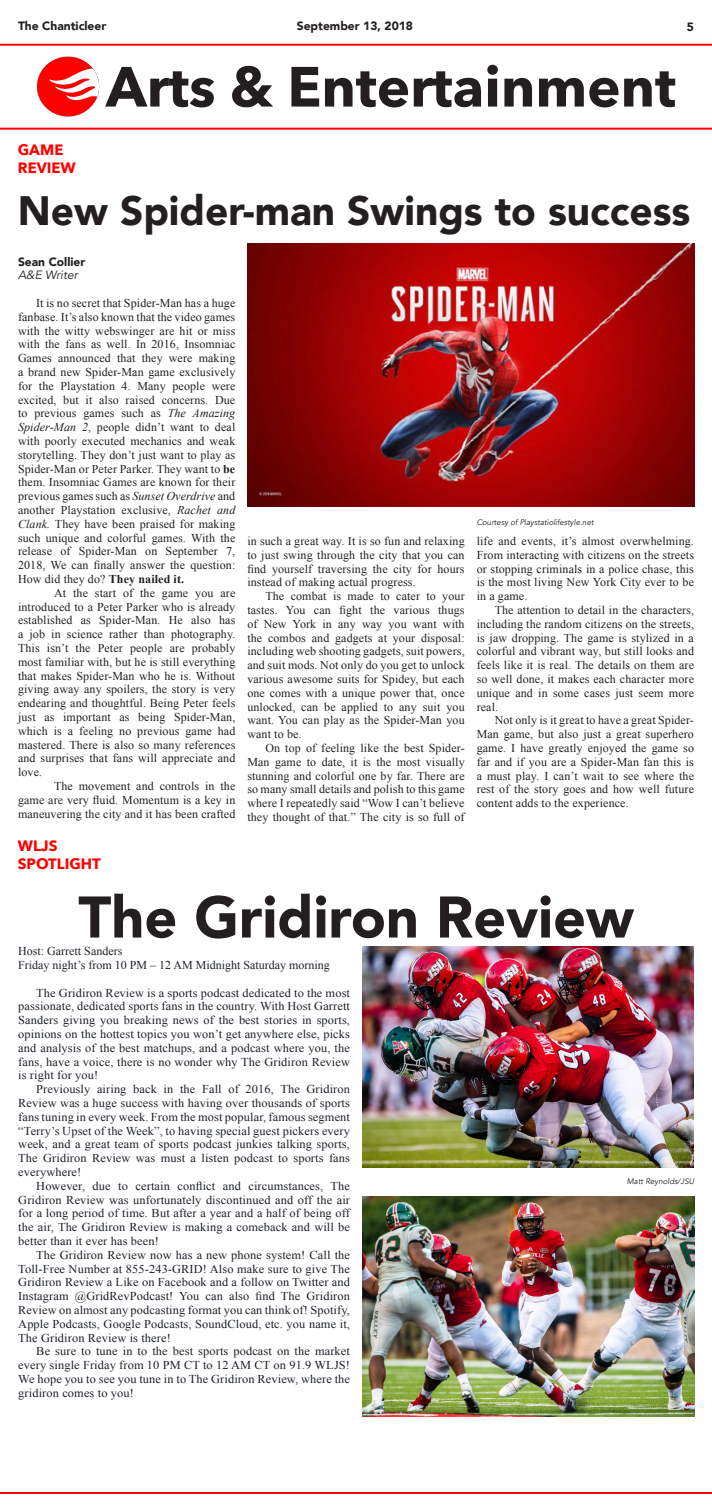
<style>
.page{position:relative;width:712px;height:1512px;background:#fff}
.page>*{position:absolute;margin:0;border:0;box-sizing:border-box;transform-origin:0 0}
.t1{font:900 58px "Avenir";color:#231f20}
.t2{font:700 56px "Avenir Next";color:#231f20}
.t3{font:900 41px "Avenir";color:#231f20}
.t4{font:700 15px/18px "Avenir Next";color:#f00}
.t5{font:12px/13.8px "Times New Roman";letter-spacing:.01em;color:#231f20;text-align:justify}
.t6{font:12px/13.8px "Times New Roman";letter-spacing:.01em;color:#1d2129;text-align:justify}
.t7{font:900 12px "Avenir";color:#231f20}
.t8{font:italic 12px "Avenir";color:#231f20}
.t9{font:italic 8px "Avenir";color:#231f20}
.s1{font-style:italic}
.s2{font-weight:700}
</style>
<div class="page">
<img style="left:37px;top:56px;width:63px;height:61px">
<hr style="left:0;top:128px;width:711px;height:2px;background:#f00">
<hr style="left:0;top:44px;width:711px;height:2px;background:#f00">
<hr style="left:0;top:1492px;width:711px;height:2px;background:#f00">
<img style="left:247px;top:243px;width:447px;height:264px">
<img style="left:362px;top:947px;width:331px;height:221px">
<img style="left:362px;top:1196px;width:331px;height:221px">
<p class="t7" style="left:18px;top:16px;width:90px">The Chanticleer</p>
<p class="t7" style="left:297px;top:16px;width:118px">September 13, 2018</p>
<p class="t7" style="left:686px;top:16px;width:9px">5</p>
<p class="t4" style="left:18px;top:141px;width:59px">GAME<br>REVIEW</p>
<p class="t2" style="left:106px;top:38px;width:571px">Arts &amp; Entertainment</p>
<p class="t3" style="left:18px;top:175px;width:673px">New Spider-man Swings to success</p>
<p class="t7" style="left:18px;top:251px;width:69px">Sean Collier</p>
<p class="t8" style="left:18px;top:268px;width:61px">A&amp;E Writer</p>
<p class="t5" style="left:18px;top:296px;width:219px;text-indent:18px">It is no secret that Spider-Man has a huge fanbase. It’s also known that the video games with the witty webswinger are hit or miss with the fans as well. In 2016, Insomniac Games announced that they were making a brand new Spider-Man game exclusively for the Playstation 4. Many people were excited, but it also raised concerns. Due to previous games such as <span class="s1">The Amazing Spider-Man 2</span>, people didn’t want to deal with poorly executed mechanics and weak storytelling. They don’t just want to play as Spider-Man or Peter Parker. They want to <span class="s2">be </span>them. Insomniac Games are known for their previous games such as <span class="s1">Sunset Overdrive</span> and another Playstation exclusive, <span class="s1">Rachet and Clank.</span> They have been praised for making such unique and colorful games. With the release of Spider-Man on September 7, 2018, We can finally answer the question:<br>How did they do? <span class="s2">They nailed it.</span></p>
<p class="t5" style="left:18px;top:586px;width:219px;text-indent:36px">At the start of the game you are introduced to a Peter Parker who is already established as Spider-Man. He also has a job in science rather than photography.<br>This isn’t the Peter people are probably most familiar with, but he is still everything that makes Spider-Man who he is. Without giving away any spoilers, the story is very endearing and thoughtful. Being Peter feels just as important as being Spider-Man, which is a feeling no previous game had mastered. There is also so many references and surprises that fans will appreciate and love.</p>
<p class="t5" style="left:18px;top:779px;width:219px;text-indent:36px">The movement and controls in the game are very fluid. Momentum is a key in maneuvering the city and it has been crafted</p>
<p class="t4" style="left:18px;top:837px;width:85px">WLJS<br>SPOTLIGHT</p>
<p class="t5" style="left:247px;top:534px;width:219px">in such a great way. It is so fun and relaxing to just swing through the city that you can find yourself traversing the city for hours instead of making actual progress.</p>
<p class="t5" style="left:247px;top:589px;width:219px;text-indent:18px">The combat is made to cater to your tastes. You can fight the various thugs of New York in any way you want with the combos and gadgets at your disposal: including web shooting gadgets, suit powers, and suit mods. Not only do you get to unlock various awesome suits for Spidey, but each one comes with a unique power that, once unlocked, can be applied to any suit you want. You can play as the Spider-Man you want to be.</p>
<p class="t5" style="left:247px;top:741px;width:219px;text-indent:18px">On top of feeling like the best Spider-Man game to date, it is the most visually stunning and colorful one by far. There are so many small details and polish to this game where I repeatedly said “Wow I can’t believe they thought of that.” The city is so full of</p>
<p class="t9" style="left:476px;top:517px;width:119px">Courtesy of Playstatiolifestyle.net</p>
<p class="t5" style="left:476px;top:534px;width:219px">life and events, it’s almost overwhelming.<br>From interacting with citizens on the streets or stopping criminals in a police chase, this is the most living New York City ever to be in a game.</p>
<p class="t5" style="left:476px;top:603px;width:219px;text-indent:18px">The attention to detail in the characters, including the random citizens on the streets, is jaw dropping. The game is stylized in a colorful and vibrant way, but still looks and feels like it is real. The details on them are so well done, it makes each character more unique and in some cases just seem more real.</p>
<p class="t5" style="left:476px;top:713px;width:219px;text-indent:18px">Not only is it great to have a great Spider-Man game, but also just a great superhero game. I have greatly enjoyed the game so far and if you are a Spider-Man fan this is a must play. I can’t wait to see where the rest of the story goes and how well future content adds to the experience.</p>
<p class="t1" style="left:78px;top:868px;width:557px">The Gridiron Review</p>
<p class="t6" style="left:18px;top:958px;width:313px">Friday night’s from 10 PM – 12 AM Midnight Saturday morning</p>
<p class="t6" style="left:18px;top:985px;width:333px;text-indent:18px">The Gridiron Review is a sports podcast dedicated to the most passionate, dedicated sports fans in the country. With Host Garrett Sanders giving you breaking news of the best stories in sports, opinions on the hottest topics you won’t get anywhere else, picks and analysis of the best matchups, and a podcast where you, the fans, have a voice, there is no wonder why The Gridiron Review is right for you!</p>
<p class="t6" style="left:18px;top:1082px;width:333px;text-indent:18px">Previously airing back in the Fall of 2016, The Gridiron Review was a huge success with having over thousands of sports fans tuning in every week. From the most popular, famous segment “Terry’s Upset of the Week”, to having special guest pickers every week, and a great team of sports podcast junkies talking sports, The Gridiron Review was must a listen podcast to sports fans everywhere!</p>
<p class="t6" style="left:18px;top:1179px;width:333px;text-indent:18px">However, due to certain conflict and circumstances, The Gridiron Review was unfortunately discontinued and off the air for a long period of time. But after a year and a half of being off the air, The Gridiron Review is making a comeback and will be better than it ever has been!</p>
<p class="t6" style="left:18px;top:1248px;width:333px;text-indent:18px">The Gridiron Review now has a new phone system! Call the Toll-Free Number at 855-243-GRID! Also make sure to give The Gridiron Review a Like on Facebook and a follow on Twitter and Instagram @GridRevPodcast! You can also find The Gridiron Review on almost any podcasting format you can think of! Spotify, Apple Podcasts, Google Podcasts, SoundCloud, etc. you name it, The Gridiron Review is there!</p>
<p class="t6" style="left:18px;top:1344px;width:333px;text-indent:18px">Be sure to tune in to the best sports podcast on the market every single Friday from 10 PM CT to 12 AM CT on 91.9 WLJS!<br>We hope you to see you tune in to The Gridiron Review, where the gridiron comes to you!</p>
<p class="t6" style="left:18px;top:944px;width:105px">Host: Garrett Sanders</p>
<p class="t9" style="left:626px;top:1176px;width:69px">Matt Reynolds/JSU</p>
</div>
